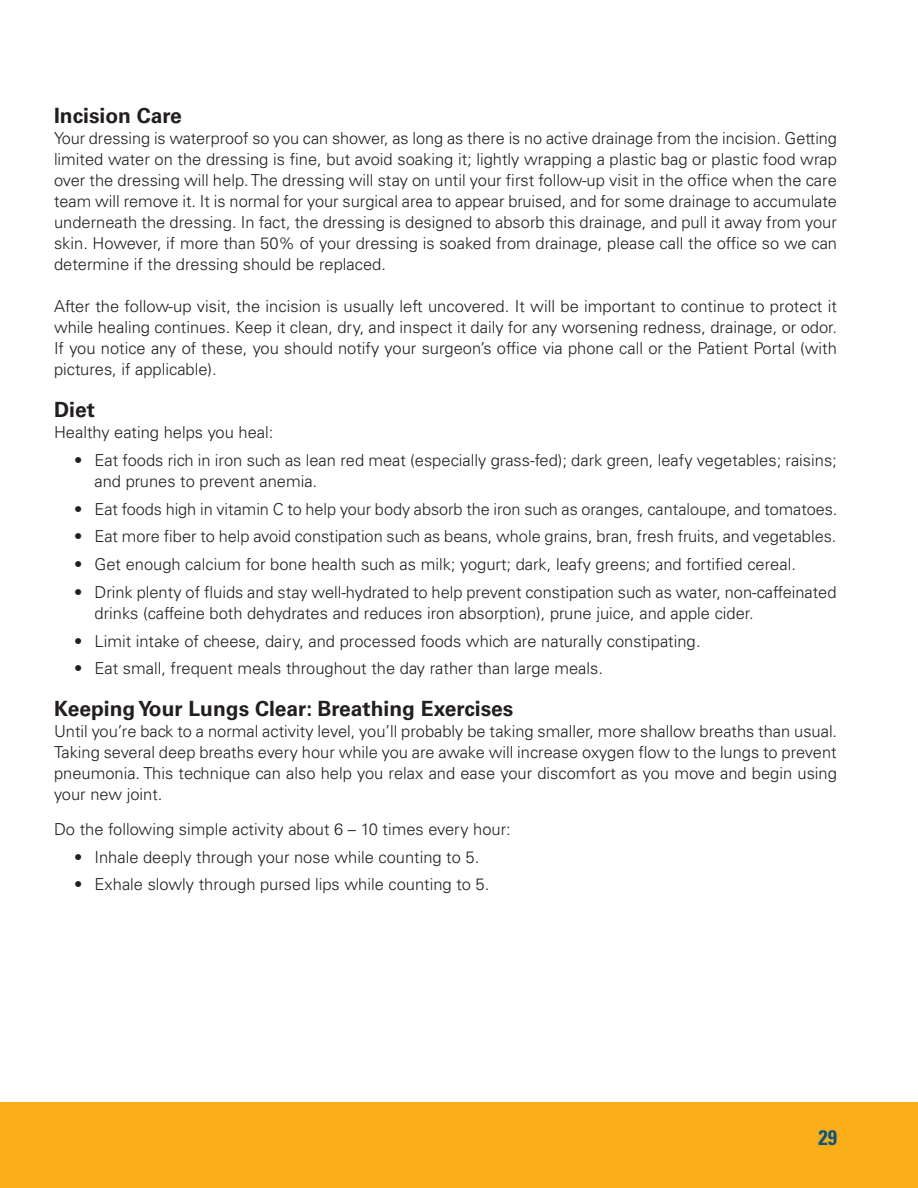
<style>
.page{position:relative;width:918px;height:1188px;background:#fff}
.page>*{position:absolute;margin:0;border:0;box-sizing:border-box;transform-origin:0 0}
.Body_Section_Header_-_Large{font:700 21px "Univers LT Std";color:#231f20}
.t1{font:700 condensed 21px "Univers LT Std";color:#0c5581}
.Body_-_first_line{font:300 16.5px/21px "Univers LT Std";color:#231f20;text-align:justify}
.Body{font:300 16.5px/21px "Univers LT Std";color:#231f20;text-align:justify}
</style>
<div class="page">
<div style="left:0;top:1102px;width:918px;height:86px;background:#faaf18"></div>
<p class="Body_Section_Header_-_Large" style="left:54px;top:104px;width:129px">Incision Care</p>
<p class="Body_-_first_line" style="left:54px;top:128px;width:785px">Your dressing is waterproof so you can shower, as long as there is no active drainage from the incision. Getting limited water on the dressing is fine, but avoid soaking it; lightly wrapping a plastic bag or plastic food wrap over the dressing will help. The dressing will stay on until your first follow-up visit in the office when the care team will remove it. It is normal for your surgical area to appear bruised, and for some drainage to accumulate underneath the dressing. In fact, the dressing is designed to absorb this drainage, and pull it away from your skin. However, if more than 50% of your dressing is soaked from drainage, please call the office so we can determine if the dressing should be replaced.</p>
<p class="Body" style="left:54px;top:296px;width:785px">After the follow-up visit, the incision is usually left uncovered. It will be important to continue to protect it while healing continues. Keep it clean, dry, and inspect it daily for any worsening redness, drainage, or odor.<br>If you notice any of these, you should notify your surgeon’s office via phone call or the Patient Portal (with pictures, if applicable).</p>
<p class="Body_Section_Header_-_Large" style="left:54px;top:398px;width:42px">Diet</p>
<p class="Body_-_first_line" style="left:54px;top:422px;width:221px">Healthy eating helps you heal:</p>
<p class="Body_-_first_line" style="left:94px;top:450px;width:744px;text-indent:-20px">• Eat foods rich in iron such as lean red meat (especially grass-fed); dark green, leafy vegetables; raisins; and prunes to prevent anemia.</p>
<p class="Body_-_first_line" style="left:74px;top:498px;width:765px">• Eat foods high in vitamin C to help your body absorb the iron such as oranges, cantaloupe, and tomatoes.</p>
<p class="Body_-_first_line" style="left:74px;top:526px;width:764px">• Eat more fiber to help avoid constipation such as beans, whole grains, bran, fresh fruits, and vegetables.</p>
<p class="Body_-_first_line" style="left:74px;top:554px;width:723px">• Get enough calcium for bone health such as milk; yogurt; dark, leafy greens; and fortified cereal.</p>
<p class="Body_-_first_line" style="left:94px;top:582px;width:744px;text-indent:-20px">• Drink plenty of fluids and stay well-hydrated to help prevent constipation such as water, non-caffeinated drinks (caffeine both dehydrates and reduces iron absorption), prune juice, and apple cider.</p>
<p class="Body_-_first_line" style="left:74px;top:630px;width:628px">• Limit intake of cheese, dairy, and processed foods which are naturally constipating.</p>
<p class="Body_-_first_line" style="left:74px;top:658px;width:530px">• Eat small, frequent meals throughout the day rather than large meals.</p>
<p class="Body_Section_Header_-_Large" style="left:54px;top:697px;width:461px">Keeping Your Lungs Clear: Breathing Exercises</p>
<p class="Body_-_first_line" style="left:54px;top:721px;width:785px">Until you’re back to a normal activity level, you’ll probably be taking smaller, more shallow breaths than usual.<br>Taking several deep breaths every hour while you are awake will increase oxygen flow to the lungs to prevent pneumonia. This technique can also help you relax and ease your discomfort as you move and begin using your new joint.</p>
<p class="Body" style="left:54px;top:819px;width:458px">Do the following simple activity about 6 – 10 times every hour:</p>
<p class="Body_-_first_line" style="left:74px;top:846px;width:407px">• Inhale deeply through your nose while counting to 5.</p>
<p class="Body_-_first_line" style="left:74px;top:874px;width:417px">• Exhale slowly through pursed lips while counting to 5.</p>
<p class="t1" style="left:818px;top:1125px;width:20px">29</p>
</div>
